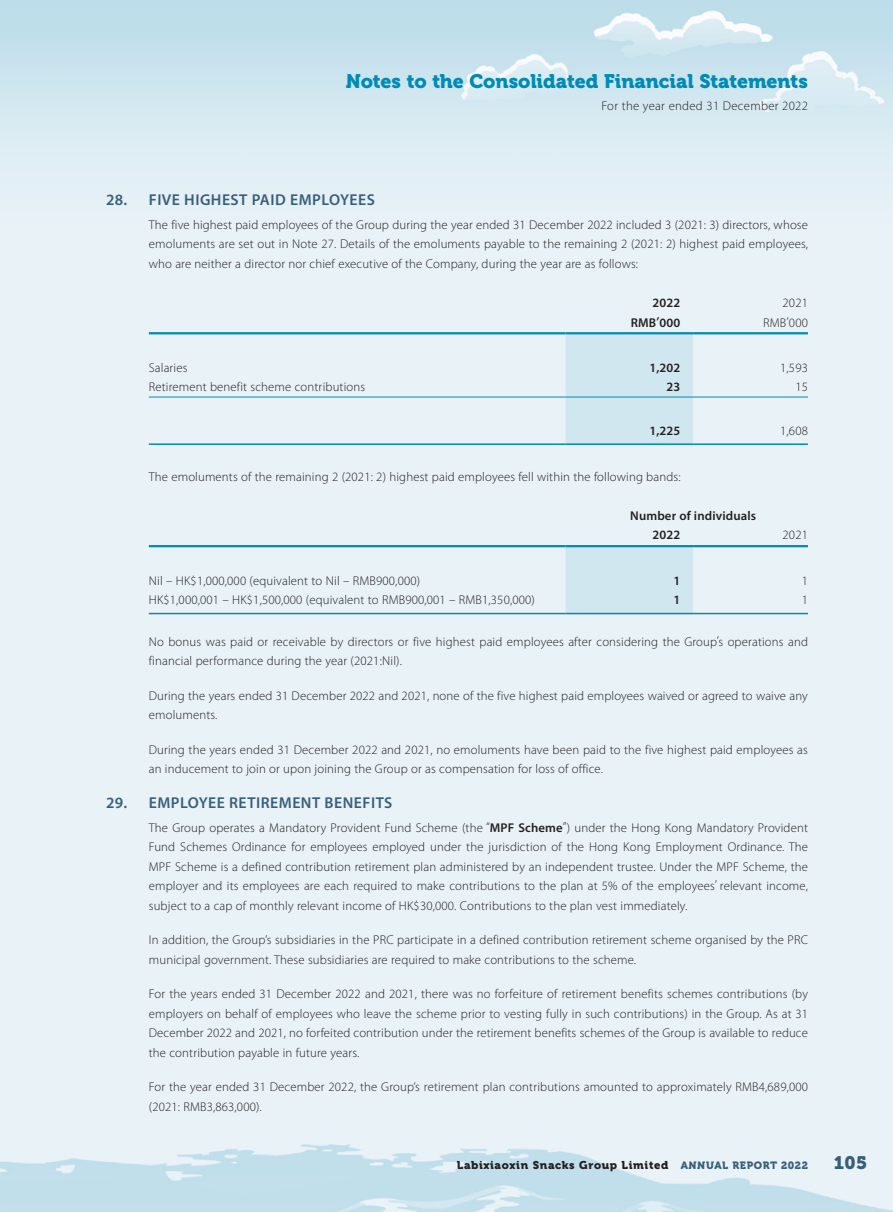
<style>
.page{position:relative;width:893px;height:1212px;background:#fff}
.page>*{position:absolute;margin:0;border:0;box-sizing:border-box;transform-origin:0 0}
.t1{font:19.5px "Museo 900";letter-spacing:-.005em;color:#008bb4}
.t2{font:18px "Museo 900";color:#385f7a}
.Heading_1{font:600 15.75px "Myriad Pro";letter-spacing:.03em;color:#385f7a}
.Body_Text{font:300 12.75px/19.5px "Myriad Pro";letter-spacing:.01em;color:#231f20}
.Body_Text-2{font:600 12.75px "Myriad Pro";letter-spacing:.01em;color:#231f20}
.t3{font:11.25px "Museo 900";letter-spacing:.055em;color:#231f20}
.s1{font-weight:600}
.s2{font-size:10.5px;color:#385f7a}
</style>
<div class="page">
<div style="left:566px;top:334px;width:127px;height:109px;background:#d1e7f0"></div>
<hr style="left:149px;top:332px;width:417px;height:2px;background:#008bb4">
<hr style="left:566px;top:332px;width:127px;height:2px;background:#008bb4">
<hr style="left:693px;top:332px;width:115px;height:2px;background:#008bb4">
<hr style="left:149px;top:397px;width:417px;height:1px;background:#008bb4">
<hr style="left:566px;top:397px;width:127px;height:1px;background:#008bb4">
<hr style="left:693px;top:397px;width:115px;height:1px;background:#008bb4">
<hr style="left:149px;top:443px;width:417px;height:2px;background:#008bb4">
<hr style="left:566px;top:443px;width:127px;height:2px;background:#008bb4">
<hr style="left:693px;top:443px;width:115px;height:2px;background:#008bb4">
<div style="left:566px;top:547px;width:127px;height:66px;background:#d1e7f0"></div>
<hr style="left:149px;top:545px;width:417px;height:2px;background:#008bb4">
<hr style="left:566px;top:545px;width:127px;height:2px;background:#008bb4">
<hr style="left:693px;top:545px;width:115px;height:2px;background:#008bb4">
<hr style="left:149px;top:613px;width:417px;height:1px;background:#008bb4">
<hr style="left:566px;top:613px;width:127px;height:1px;background:#008bb4">
<hr style="left:693px;top:613px;width:115px;height:1px;background:#008bb4">
<h1 class="t1" style="left:346px;top:70px;width:464px">Notes to the Consolidated Financial Statements</h1>
<p class="Body_Text" style="left:602px;top:96px;width:208px">For the year ended 31 December 2022</p>
<p class="Heading_1" style="left:106px;top:190px;width:270px">28. FIVE HIGHEST PAID EMPLOYEES</p>
<p class="Body_Text" style="left:149px;top:215px;width:661px;text-align:justify">The five highest paid employees of the Group during the year ended 31 December 2022 included 3 (2021: 3) directors, whose emoluments are set out in Note 27. Details of the emoluments payable to the remaining 2 (2021: 2) highest paid employees, who are neither a director nor chief executive of the Company, during the year are as follows:</p>
<p class="Body_Text-2" style="left:653px;top:295px;width:29px">2022</p>
<p class="Body_Text" style="left:783px;top:293px;width:27px">2021</p>
<p class="Body_Text-2" style="left:631px;top:314px;width:51px">RMB’000</p>
<p class="Body_Text" style="left:763px;top:312px;width:46px">RMB’000</p>
<p class="Body_Text" style="left:149px;top:358px;width:40px">Salaries</p>
<p class="Body_Text-2" style="left:649px;top:359px;width:32px">1,202</p>
<p class="Body_Text" style="left:780px;top:358px;width:29px">1,593</p>
<p class="Body_Text" style="left:149px;top:377px;width:218px">Retirement benefit scheme contributions</p>
<p class="Body_Text-2" style="left:667px;top:379px;width:15px">23</p>
<p class="Body_Text" style="left:795px;top:377px;width:14px">15</p>
<p class="Body_Text-2" style="left:649px;top:422px;width:32px">1,225</p>
<p class="Body_Text" style="left:780px;top:421px;width:29px">1,608</p>
<p class="Body_Text" style="left:149px;top:467px;width:533px">The emoluments of the remaining 2 (2021: 2) highest paid employees fell within the following bands:</p>
<p class="Body_Text-2" style="left:630px;top:507px;width:127px">Number of individuals</p>
<p class="Body_Text-2" style="left:653px;top:527px;width:29px">2022</p>
<p class="Body_Text" style="left:783px;top:525px;width:27px">2021</p>
<p class="Body_Text" style="left:149px;top:571px;width:273px">Nil – HK$1,000,000 (equivalent to Nil – RMB900,000)</p>
<p class="Body_Text-2" style="left:673px;top:572px;width:8px">1</p>
<p class="Body_Text" style="left:802px;top:571px;width:8px">1</p>
<p class="Body_Text" style="left:149px;top:590px;width:388px">HK$1,000,001 – HK$1,500,000 (equivalent to RMB900,001 – RMB1,350,000)</p>
<p class="Body_Text-2" style="left:673px;top:592px;width:8px">1</p>
<p class="Body_Text" style="left:802px;top:590px;width:8px">1</p>
<p class="Body_Text" style="left:149px;top:632px;width:661px">No bonus was paid or receivable by directors or five highest paid employees after considering the Group’s operations and financial performance during the year (2021:Nil).</p>
<p class="Body_Text" style="left:149px;top:686px;width:660px">During the years ended 31 December 2022 and 2021, none of the five highest paid employees waived or agreed to waive any emoluments.</p>
<p class="Body_Text" style="left:149px;top:740px;width:661px">During the years ended 31 December 2022 and 2021, no emoluments have been paid to the five highest paid employees as an inducement to join or upon joining the Group or as compensation for loss of office.</p>
<p class="Heading_1" style="left:106px;top:792px;width:288px">29. EMPLOYEE RETIREMENT BENEFITS</p>
<p class="Body_Text" style="left:149px;top:817px;width:661px;text-align:justify">The Group operates a Mandatory Provident Fund Scheme (the “<span class="s1">MPF Scheme</span>”) under the Hong Kong Mandatory Provident Fund Schemes Ordinance for employees employed under the jurisdiction of the Hong Kong Employment Ordinance. The MPF Scheme is a defined contribution retirement plan administered by an independent trustee. Under the MPF Scheme, the employer and its employees are each required to make contributions to the plan at 5% of the employees’ relevant income, subject to a cap of monthly relevant income of HK$30,000. Contributions to the plan vest immediately.</p>
<p class="Body_Text" style="left:149px;top:930px;width:661px">In addition, the Group’s subsidiaries in the PRC participate in a defined contribution retirement scheme organised by the PRC municipal government. These subsidiaries are required to make contributions to the scheme.</p>
<p class="Body_Text" style="left:149px;top:984px;width:661px;text-align:justify">For the years ended 31 December 2022 and 2021, there was no forfeiture of retirement benefits schemes contributions (by employers on behalf of employees who leave the scheme prior to vesting fully in such contributions) in the Group. As at 31<br>December 2022 and 2021, no forfeited contribution under the retirement benefits schemes of the Group is available to reduce the contribution payable in future years.</p>
<p class="Body_Text" style="left:149px;top:1077px;width:661px">For the year ended 31 December 2022, the Group’s retirement plan contributions amounted to approximately RMB4,689,000 (2021: RMB3,863,000).</p>
<p class="t3" style="left:457px;top:1158px;width:353px">Labixiaoxin Snacks Group Limited <span class="s2">ANNUAL REPORT 2022</span></p>
<h2 class="t2" style="left:834px;top:1152px;width:35px">105</h2>
</div>
